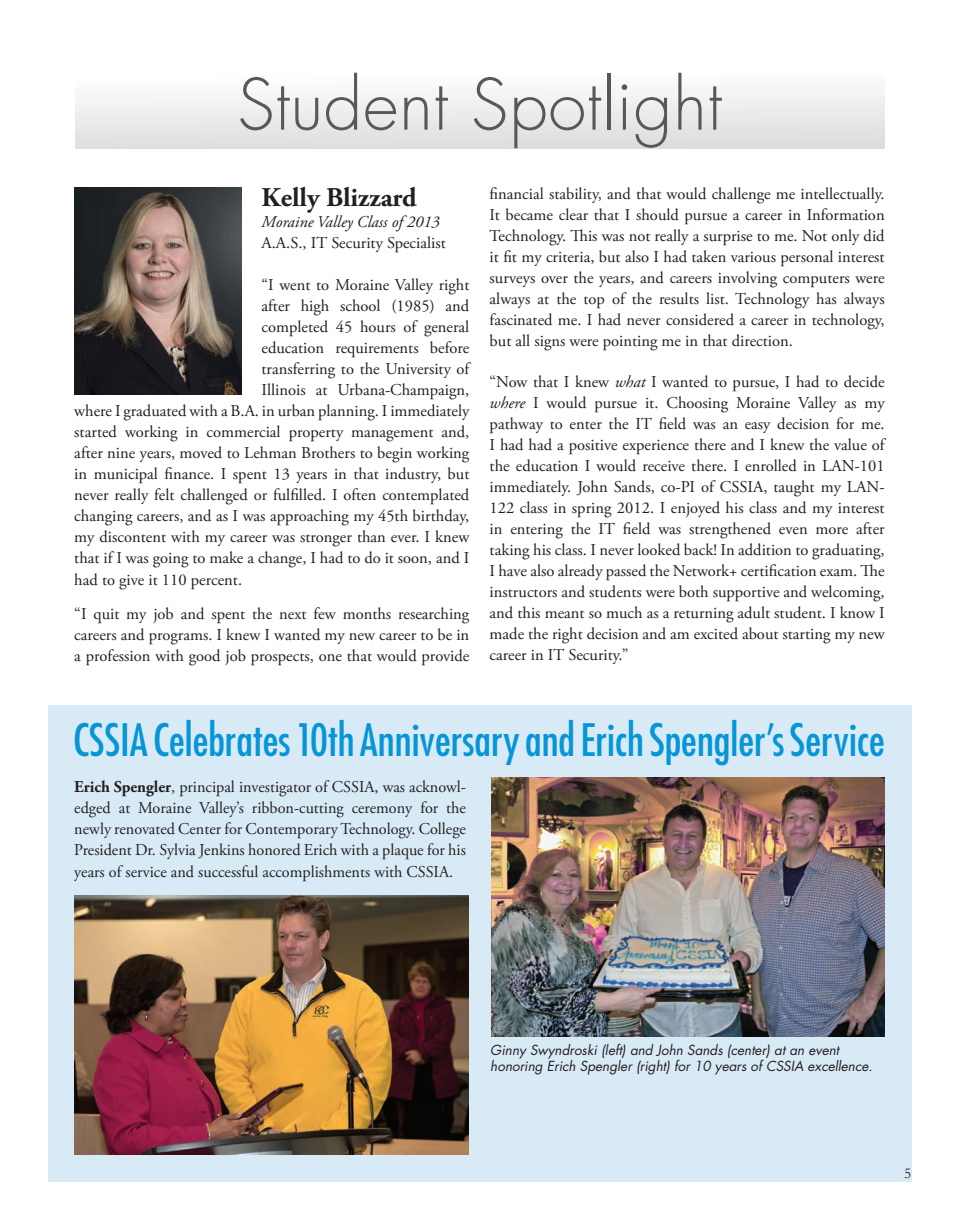
<style>
.page{position:relative;width:959px;height:1229px;background:#fff}
.page>*{position:absolute;margin:0;border:0;box-sizing:border-box;transform-origin:0 0}
.t1{font:300 69px "Futura";letter-spacing:.01em;color:#57585a}
.t2{font:condensed 43.5px "Futura";color:#0696d7}
.t3{font:700 27px "Adobe Garamond Pro";color:#231f20}
.t4{font:16.5px/21px "Adobe Garamond Pro";color:#231f20;text-align:justify}
.t5{font:italic 16.5px "Adobe Garamond Pro";color:#231f20}
.t6{font:15px "Garamond";color:#231f20}
.t7{font:italic 13.5px/16.2px "Futura";color:#231f20}
.s1{font-style:italic}
.s2{font-weight:700}
</style>
<div class="page">
<div style="left:75px;top:73px;width:809px;height:76px;background:linear-gradient(to bottom,#fefefe,#dcdddf)"></div>
<img style="left:74px;top:188px;width:167px;height:206px">
<div style="left:48px;top:705px;width:863px;height:476px;background:#d9eaf7"></div>
<img style="left:491px;top:777px;width:393px;height:259px">
<img style="left:74px;top:895px;width:394px;height:259px">
<h1 class="t1" style="left:237px;top:63px;width:486px">Student Spotlight</h1>
<h3 class="t3" style="left:261px;top:182px;width:157px">Kelly Blizzard</h3>
<p class="t5" style="left:261px;top:212px;width:180px">Moraine Valley Class of 2013</p>
<p class="t4" style="left:261px;top:233px;width:186px">A.A.S., IT Security Specialist</p>
<p class="t4" style="left:261px;top:275px;width:209px">“I went to Moraine Valley right</p>
<p class="t4" style="left:261px;top:296px;width:209px">after high school (1985) and</p>
<p class="t4" style="left:261px;top:317px;width:209px">completed 45 hours of general</p>
<p class="t4" style="left:261px;top:338px;width:209px">education requirements before</p>
<p class="t4" style="left:261px;top:359px;width:209px">transferring to the University of</p>
<p class="t4" style="left:261px;top:380px;width:209px">Illinois at Urbana-Champaign,</p>
<p class="t4" style="left:74px;top:401px;width:396px">where I graduated with a B.A. in urban planning. I immediately</p>
<p class="t4" style="left:74px;top:422px;width:396px">started working in commercial property management and,</p>
<p class="t4" style="left:74px;top:443px;width:396px">after nine years, moved to Lehman Brothers to begin working</p>
<p class="t4" style="left:74px;top:464px;width:396px">in municipal finance. I spent 13 years in that industry, but</p>
<p class="t4" style="left:74px;top:485px;width:396px">never really felt challenged or fulfilled. I often contemplated</p>
<p class="t4" style="left:74px;top:506px;width:396px">changing careers, and as I was approaching my 45th birthday,</p>
<p class="t4" style="left:74px;top:527px;width:396px">my discontent with my career was stronger than ever. I knew</p>
<p class="t4" style="left:74px;top:548px;width:396px">that if I was going to make a change, I had to do it soon, and I</p>
<p class="t4" style="left:74px;top:569px;width:169px">had to give it 110 percent.</p>
<p class="t4" style="left:74px;top:604px;width:396px">“I quit my job and spent the next few months researching careers and programs. I knew I wanted my new career to be in a profession with good job prospects, one that would provide</p>
<p class="t4" style="left:489px;top:184px;width:396px">financial stability, and that would challenge me intellectually.<br>It became clear that I should pursue a career in Information Technology. This was not really a surprise to me. Not only did it fit my criteria, but also I had taken various personal interest surveys over the years, and careers involving computers were always at the top of the results list. Technology has always fascinated me. I had never considered a career in technology, but all signs were pointing me in that direction.</p>
<p class="t4" style="left:489px;top:372px;width:396px">“Now that I knew <span class="s1">what</span> I wanted to pursue, I had to decide <span class="s1">where</span> I would pursue it. Choosing Moraine Valley as my pathway to enter the IT field was an easy decision for me.<br>I had had a positive experience there and I knew the value of the education I would receive there. I enrolled in LAN-101 immediately. John Sands, co-PI of CSSIA, taught my LAN-122 class in spring 2012. I enjoyed his class and my interest in entering the IT field was strengthened even more after taking his class. I never looked back! In addition to graduating, I have also already passed the Network+ certification exam. The instructors and students were both supportive and welcoming, and this meant so much as a returning adult student. I know I made the right decision and am excited about starting my new career in IT Security.”</p>
<h2 class="t2" style="left:73px;top:712px;width:813px">CSSIA Celebrates 10th Anniversary and Erich Spengler’s Service</h2>
<p class="t4" style="left:74px;top:777px;width:393px"><span class="s2">Erich Spengler</span>, principal investigator of CSSIA, was acknowl&shy;edged at Moraine Valley’s ribbon-cutting ceremony for the newly renovated Center for Contemporary Technology. College President Dr. Sylvia Jenkins honored Erich with a plaque for his years of service and successful accomplishments with CSSIA.</p>
<p class="t7" style="left:490px;top:1042px;width:384px">Ginny Swyndroski (left) and John Sands (center) at an event honoring Erich Spengler (right) for 10 years of CSSIA excellence.</p>
<p class="t6" style="left:904px;top:1164px;width:9px">5</p>
</div>
